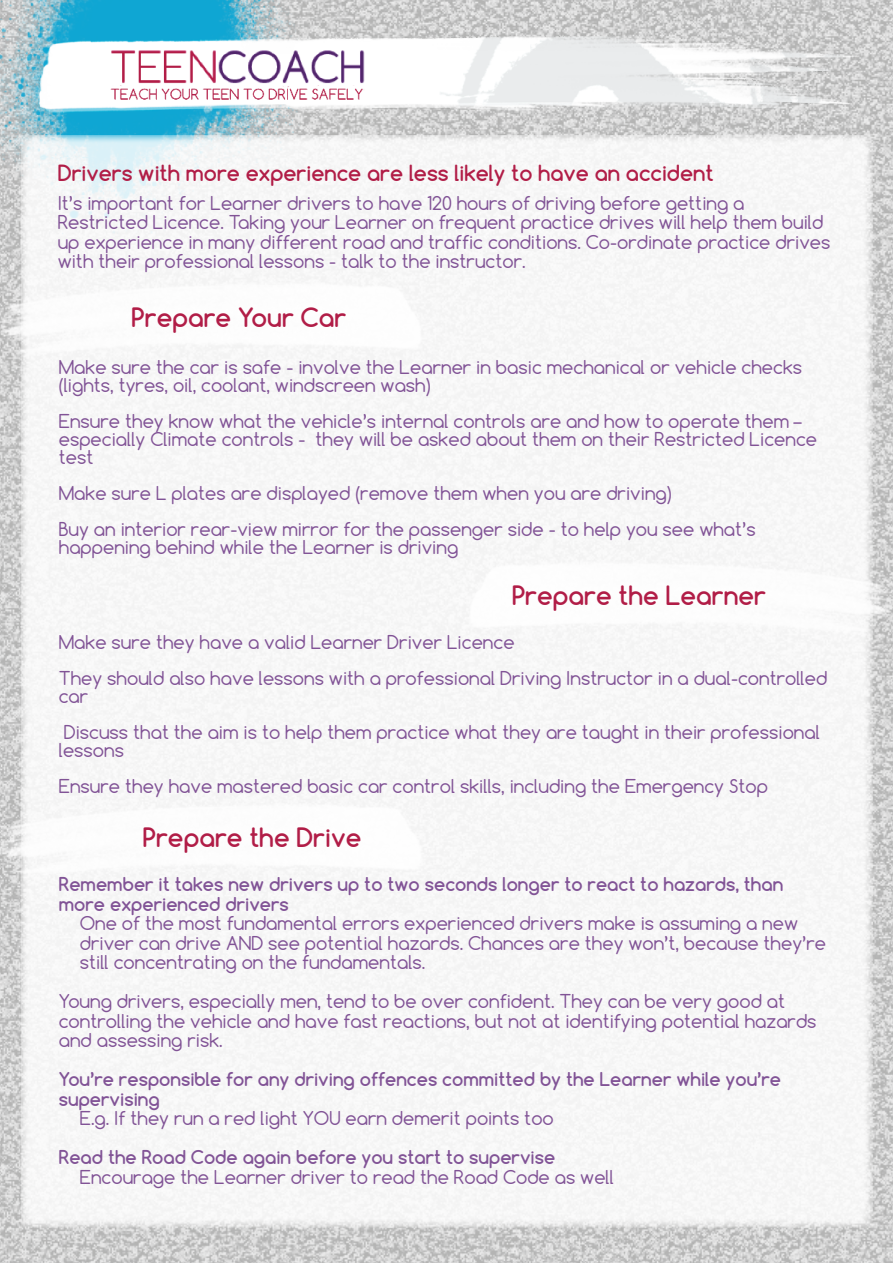
<style>
.page{position:relative;width:893px;height:1263px;background:#fff}
.page>*{position:absolute;margin:0;border:0;box-sizing:border-box;transform-origin:0 0}
.t1{font:700 25.2px "Comfortaa";color:#b11d47}
.t2{font:700 21px "Comfortaa";color:#b11d47}
.t3{font:18px/19.5px "Comfortaa";color:#815396}
.t4{font:700 18px/19.5px "Comfortaa";color:#815396}
</style>
<div class="page">
<img style="left:0;top:235px;width:893px;height:1028px">
<img style="left:0;top:0;width:893px;height:235px">
<div style="left:21px;top:135px;width:851px;height:1093px;background:#f7f7f7"></div>
<img style="left:0;top:255px;width:26px;height:128px">
<img style="left:866px;top:534px;width:27px;height:128px">
<img style="left:0;top:776px;width:27px;height:128px">
<img style="left:858px;top:20px;width:35px;height:127px">
<p class="t2" style="left:58px;top:160px;width:657px">Drivers with more experience are less likely to have an accident</p>
<p class="t3" style="left:58px;top:193px;width:774px">It’s important for Learner drivers to have 120 hours of driving before getting a Restricted Licence. Taking your Learner on frequent practice drives will help them build up experience in many different road and traffic conditions. Co-ordinate practice drives with their professional lessons - talk to the instructor.</p>
<h1 class="t1" style="left:132px;top:302px;width:216px">Prepare Your Car</h1>
<p class="t3" style="left:59px;top:358px;width:745px;line-height:18px">Make sure the car is safe - involve the Learner in basic mechanical or vehicle checks (lights, tyres, oil, coolant, windscreen wash)</p>
<p class="t3" style="left:59px;top:412px;width:760px;line-height:18px">Ensure they know what the vehicle’s internal controls are and how to operate them – especially Climate controls - they will be asked about them on their Restricted Licence test</p>
<p class="t3" style="left:59px;top:475px;width:698px;line-height:36px">Make sure L plates are displayed (remove them when you are driving)<br>Buy an interior rear-view mirror for the passenger side - to help you see what’s</p>
<p class="t3" style="left:59px;top:537px;width:401px">happening behind while the Learner is driving</p>
<h1 class="t1" style="left:512px;top:579px;width:255px">Prepare the Learner</h1>
<p class="t3" style="left:59px;top:624px;width:770px;line-height:36px">Make sure they have a valid Learner Driver Licence<br>They should also have lessons with a professional Driving Instructor in a dual-controlled</p>
<p class="t3" style="left:59px;top:678px;width:763px;line-height:36px">car<br>Discuss that the aim is to help them practice what they are taught in their professional</p>
<p class="t3" style="left:59px;top:732px;width:711px;line-height:36px">lessons<br>Ensure they have mastered basic car control skills, including the Emergency Stop</p>
<h1 class="t1" style="left:143px;top:821px;width:220px">Prepare the Drive</h1>
<p class="t4" style="left:59px;top:874px;width:726px">Remember it takes new drivers up to two seconds longer to react to hazards, than more experienced drivers</p>
<p class="t3" style="left:80px;top:913px;width:748px">One of the most fundamental errors experienced drivers make is assuming a new driver can drive AND see potential hazards. Chances are they won’t, because they’re still concentrating on the fundamentals.</p>
<p class="t3" style="left:59px;top:991px;width:759px">Young drivers, especially men, tend to be over confident. They can be very good at controlling the vehicle and have fast reactions, but not at identifying potential hazards and assessing risk.</p>
<p class="t4" style="left:59px;top:1069px;width:724px">You’re responsible for any driving offences committed by the Learner while you’re supervising</p>
<p class="t3" style="left:80px;top:1108px;width:476px">E.g. If they run a red light YOU earn demerit points too</p>
<p class="t4" style="left:59px;top:1147px;width:498px">Read the Road Code again before you start to supervise</p>
<p class="t3" style="left:80px;top:1167px;width:536px">Encourage the Learner driver to read the Road Code as well</p>
</div>
